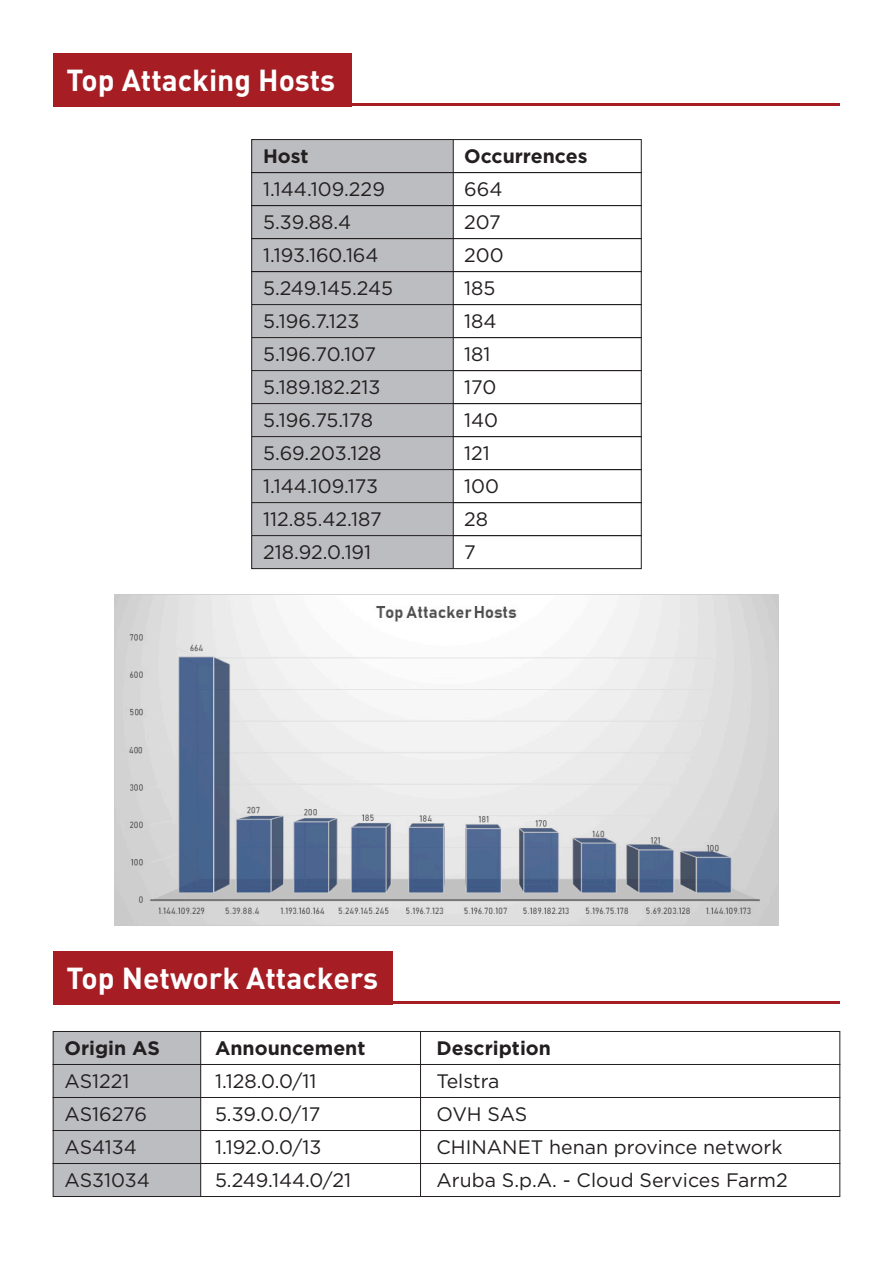
<style>
.page{position:relative;width:893px;height:1263px;background:#fff}
.page>*{position:absolute;margin:0;border:0;box-sizing:border-box;transform-origin:0 0}
.t1{font:700 30px "DIN";color:#fff}
.t2{font:19.5px "Gotham";color:#231f20}
.t3{font:700 19.5px "Gotham";color:#231f20}
</style>
<div class="page">
<div style="left:53px;top:53px;width:298px;height:53px;background:#a61d24"></div>
<hr style="left:53px;top:103px;width:787px;height:3px;background:#a61d24">
<div style="left:53px;top:951px;width:339px;height:53px;background:#a61d24"></div>
<hr style="left:53px;top:1001px;width:787px;height:3px;background:#a61d24">
<div style="left:53px;top:1031px;width:148px;height:33px;background:#bcbdc0"></div>
<div style="left:53px;top:1064px;width:148px;height:33px;background:#bcbdc0"></div>
<div style="left:53px;top:1097px;width:148px;height:33px;background:#bcbdc0"></div>
<div style="left:53px;top:1031px;width:787px;height:34px;border:1px solid #231f20"></div>
<div style="left:53px;top:1064px;width:787px;height:34px;border:1px solid #231f20"></div>
<div style="left:53px;top:1097px;width:787px;height:34px;border:1px solid #231f20"></div>
<div style="left:53px;top:1130px;width:148px;height:33px;background:#bcbdc0"></div>
<div style="left:53px;top:1130px;width:787px;height:34px;border:1px solid #231f20"></div>
<div style="left:53px;top:1163px;width:148px;height:33px;background:#bcbdc0"></div>
<div style="left:53px;top:1163px;width:787px;height:34px;border:1px solid #231f20"></div>
<div style="left:252px;top:140px;width:201px;height:33px;background:#bcbdc0"></div>
<div style="left:252px;top:173px;width:201px;height:33px;background:#bcbdc0"></div>
<div style="left:252px;top:206px;width:201px;height:33px;background:#bcbdc0"></div>
<div style="left:252px;top:239px;width:201px;height:33px;background:#bcbdc0"></div>
<div style="left:252px;top:272px;width:201px;height:33px;background:#bcbdc0"></div>
<div style="left:251px;top:139px;width:391px;height:34px;border:1px solid #231f20"></div>
<div style="left:251px;top:172px;width:391px;height:34px;border:1px solid #231f20"></div>
<div style="left:251px;top:205px;width:391px;height:34px;border:1px solid #231f20"></div>
<div style="left:251px;top:238px;width:391px;height:34px;border:1px solid #231f20"></div>
<div style="left:251px;top:271px;width:391px;height:34px;border:1px solid #231f20"></div>
<div style="left:252px;top:305px;width:201px;height:33px;background:#bcbdc0"></div>
<div style="left:251px;top:304px;width:391px;height:34px;border:1px solid #231f20"></div>
<div style="left:252px;top:338px;width:201px;height:33px;background:#bcbdc0"></div>
<div style="left:251px;top:337px;width:391px;height:34px;border:1px solid #231f20"></div>
<div style="left:252px;top:371px;width:201px;height:33px;background:#bcbdc0"></div>
<div style="left:251px;top:370px;width:391px;height:34px;border:1px solid #231f20"></div>
<div style="left:252px;top:404px;width:201px;height:33px;background:#bcbdc0"></div>
<div style="left:251px;top:403px;width:391px;height:34px;border:1px solid #231f20"></div>
<div style="left:252px;top:437px;width:201px;height:33px;background:#bcbdc0"></div>
<div style="left:251px;top:436px;width:391px;height:34px;border:1px solid #231f20"></div>
<div style="left:252px;top:470px;width:201px;height:33px;background:#bcbdc0"></div>
<div style="left:251px;top:469px;width:391px;height:34px;border:1px solid #231f20"></div>
<div style="left:252px;top:503px;width:201px;height:33px;background:#bcbdc0"></div>
<div style="left:251px;top:502px;width:391px;height:34px;border:1px solid #231f20"></div>
<div style="left:252px;top:536px;width:201px;height:33px;background:#bcbdc0"></div>
<div style="left:251px;top:535px;width:391px;height:34px;border:1px solid #231f20"></div>
<hr style="left:453px;top:140px;width:1px;height:429px;background:#231f20">
<hr style="left:200px;top:1031px;width:1px;height:165px;background:#231f20">
<hr style="left:420px;top:1031px;width:1px;height:165px;background:#231f20">
<img style="left:114px;top:594px;width:664px;height:331px">
<h1 class="t1" style="left:66px;top:61px;width:270px">Top Attacking Hosts</h1>
<p class="t3" style="left:263px;top:143px;width:47px">Host</p>
<p class="t3" style="left:464px;top:143px;width:125px">Occurrences</p>
<p class="t2" style="left:263px;top:177px;width:123px">1.144.109.229</p>
<p class="t2" style="left:464px;top:177px;width:40px">664</p>
<p class="t2" style="left:263px;top:210px;width:90px">5.39.88.4</p>
<p class="t2" style="left:464px;top:210px;width:38px">207</p>
<p class="t2" style="left:263px;top:243px;width:117px">1.193.160.164</p>
<p class="t2" style="left:464px;top:243px;width:41px">200</p>
<p class="t2" style="left:263px;top:276px;width:131px">5.249.145.245</p>
<p class="t2" style="left:464px;top:276px;width:33px">185</p>
<p class="t2" style="left:263px;top:309px;width:98px">5.196.7.123</p>
<p class="t2" style="left:464px;top:309px;width:34px">184</p>
<p class="t2" style="left:263px;top:342px;width:114px">5.196.70.107</p>
<p class="t2" style="left:464px;top:342px;width:28px">181</p>
<p class="t2" style="left:263px;top:375px;width:119px">5.189.182.213</p>
<p class="t2" style="left:464px;top:375px;width:34px">170</p>
<p class="t2" style="left:263px;top:408px;width:111px">5.196.75.178</p>
<p class="t2" style="left:464px;top:408px;width:36px">140</p>
<p class="t2" style="left:263px;top:441px;width:120px">5.69.203.128</p>
<p class="t2" style="left:464px;top:441px;width:27px">121</p>
<p class="t2" style="left:263px;top:474px;width:117px">1.144.109.173</p>
<p class="t2" style="left:464px;top:474px;width:36px">100</p>
<p class="t2" style="left:263px;top:507px;width:120px">112.85.42.187</p>
<p class="t2" style="left:464px;top:507px;width:25px">28</p>
<p class="t2" style="left:263px;top:540px;width:110px">218.92.0.191</p>
<p class="t2" style="left:464px;top:540px;width:13px">7</p>
<h1 class="t1" style="left:66px;top:958px;width:313px">Top Network Attackers</h1>
<p class="t3" style="left:65px;top:1035px;width:97px">Origin AS</p>
<p class="t3" style="left:215px;top:1035px;width:152px">Announcement</p>
<p class="t3" style="left:437px;top:1035px;width:116px">Description</p>
<p class="t2" style="left:65px;top:1069px;width:66px">AS1221</p>
<p class="t2" style="left:215px;top:1069px;width:103px">1.128.0.0/11</p>
<p class="t2" style="left:437px;top:1069px;width:64px">Telstra</p>
<p class="t2" style="left:65px;top:1102px;width:84px">AS16276</p>
<p class="t2" style="left:215px;top:1102px;width:107px">5.39.0.0/17</p>
<p class="t2" style="left:437px;top:1102px;width:92px">OVH SAS</p>
<p class="t2" style="left:65px;top:1135px;width:74px">AS4134</p>
<p class="t2" style="left:215px;top:1135px;width:108px">1.192.0.0/13</p>
<p class="t2" style="left:437px;top:1135px;width:347px">CHINANET henan province network</p>
<p class="t2" style="left:65px;top:1168px;width:87px">AS31034</p>
<p class="t2" style="left:215px;top:1168px;width:137px">5.249.144.0/21</p>
<p class="t2" style="left:437px;top:1168px;width:353px">Aruba S.p.A. - Cloud Services Farm2</p>
</div>
